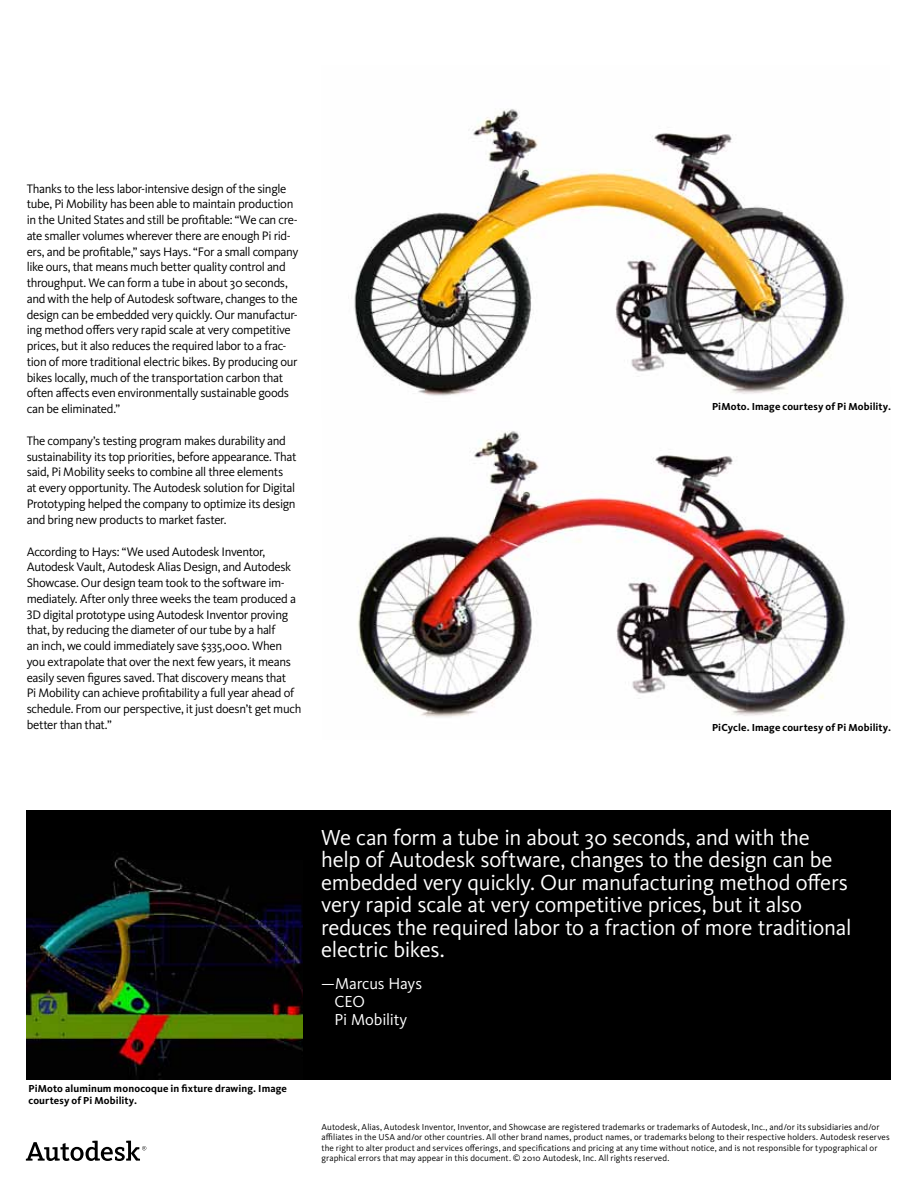
<style>
.page{position:relative;width:918px;height:1188px;background:#fff}
.page>*{position:absolute;margin:0;border:0;box-sizing:border-box;transform-origin:0 0}
.t1{font:22.5px/22.5px "Kievit Pro";letter-spacing:-.015em;color:#fff}
.t2{font:16.5px/18px "Kievit Pro";letter-spacing:-.01em;color:#fff}
.t3{font:12.75px/15.8px "Kievit Pro";letter-spacing:-.03em;color:#000}
.t4{font:700 10.5px/12px "Kievit Pro";letter-spacing:.01em;color:#000}
.t5{font:9px/10.5px "Kievit Pro";letter-spacing:.01em;color:#000}
</style>
<div class="page">
<img style="left:27px;top:810px;width:276px;height:270px">
<svg style="left:26px;top:1141px;width:120px;height:20px"></svg>
<div style="left:303px;top:810px;width:588px;height:270px;background:#000"></div>
<img style="left:358px;top:430px;width:488px;height:288px">
<img style="left:354px;top:109px;width:491px;height:287px">
<p class="t3" style="left:27px;top:180px;width:273px">Thanks to the less labor-intensive design of the single tube, Pi Mobility has been able to maintain production in the United States and still be profitable: “We can cre&shy;ate smaller volumes wherever there are enough Pi rid&shy;ers, and be profitable,” says Hays. “For a small company like ours, that means much better quality control and throughput. We can form a tube in about 30 seconds, and with the help of Autodesk software, changes to the design can be embedded very quickly. Our manufactur&shy;ing method offers very rapid scale at very competitive prices, but it also reduces the required labor to a frac&shy;tion of more traditional electric bikes. By producing our bikes locally, much of the transportation carbon that often affects even environmentally sustainable goods can be eliminated.”</p>
<p class="t3" style="left:27px;top:433px;width:271px">The company’s testing program makes durability and sustainability its top priorities, before appearance. That said, Pi Mobility seeks to combine all three elements<br>at every opportunity. The Autodesk solution for Digital Prototyping helped the company to optimize its design and bring new products to market faster.</p>
<p class="t3" style="left:27px;top:543px;width:276px">According to Hays: “We used Autodesk Inventor, Autodesk Vault, Autodesk Alias Design, and Autodesk Showcase. Our design team took to the software im&shy;mediately. After only three weeks the team produced a 3D digital prototype using Autodesk Inventor proving that, by reducing the diameter of our tube by a half<br>an inch, we could immediately save $335,000. When you extrapolate that over the next few years, it means easily seven figures saved. That discovery means that<br>Pi Mobility can achieve profitability a full year ahead of schedule. From our perspective, it just doesn’t get much better than that.”</p>
<p class="t4" style="left:712px;top:400px;width:180px">PiMoto. Image courtesy of Pi Mobility.</p>
<p class="t4" style="left:712px;top:722px;width:180px">PiCycle. Image courtesy of Pi Mobility.</p>
<p class="t4" style="left:28px;top:1083px;width:260px">PiMoto aluminum monocoque in fixture drawing. Image courtesy of Pi Mobility.</p>
<p class="t1" style="left:321px;top:826px;width:532px">We can form a tube in about 30 seconds, and with the help of Autodesk software, changes to the design can be embedded very quickly. Our manufacturing method offers very rapid scale at very competitive prices, but it also reduces the required labor to a fraction of more traditional electric bikes.</p>
<p class="t2" style="left:335px;top:974px;width:89px;text-indent:-13px">—Marcus Hays<br>CEO<br>Pi Mobility</p>
<p class="t5" style="left:322px;top:1121px;width:570px">Autodesk, Alias, Autodesk Inventor, Inventor, and Showcase are registered trademarks or trademarks of Autodesk, Inc., and/or its subsidiaries and/or affiliates in the USA and/or other countries. All other brand names, product names, or trademarks belong to their respective holders. Autodesk reserves the right to alter product and services offerings, and specifications and pricing at any time without notice, and is not responsible for typographical or graphical errors that may appear in this document. © 2010 Autodesk, Inc. All rights reserved.</p>
</div>
